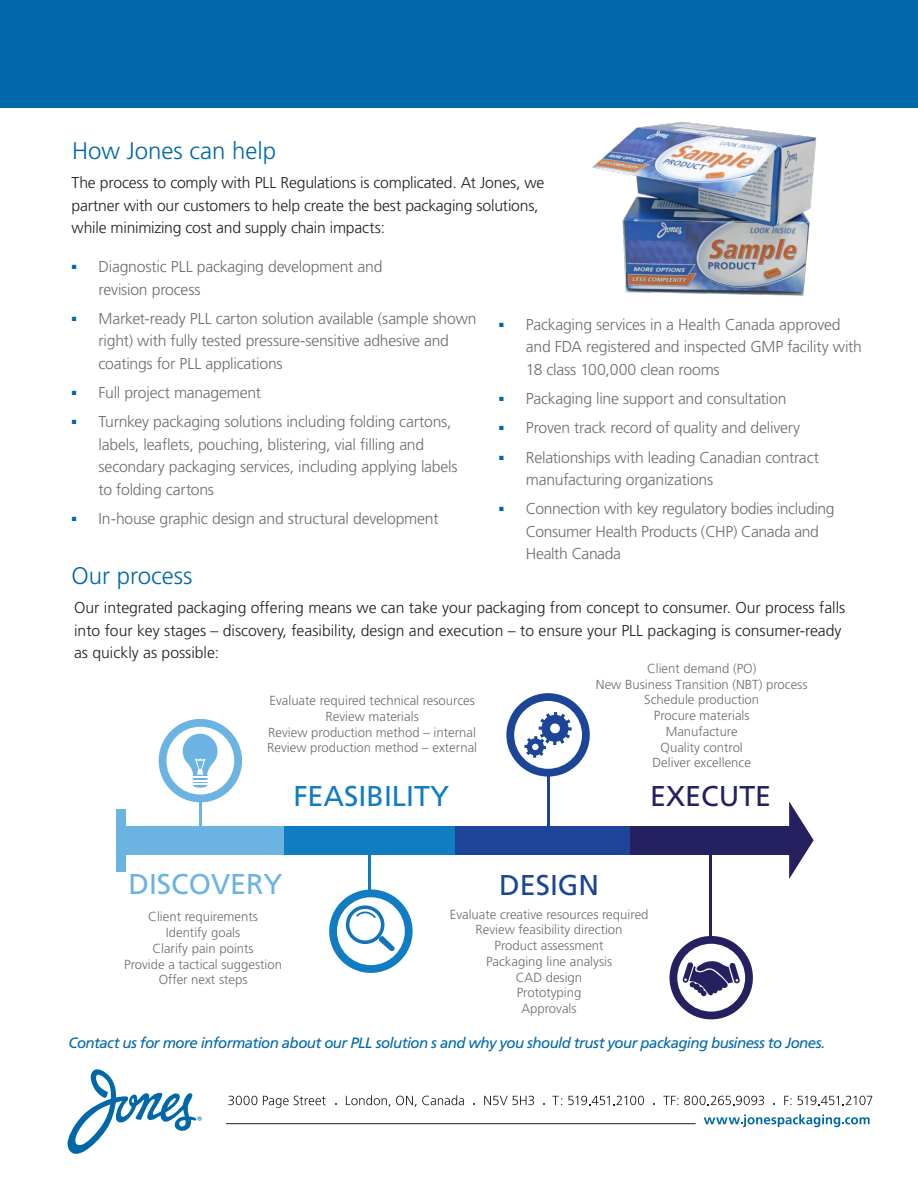
<style>
.page{position:relative;width:918px;height:1188px;background:#fff}
.page>*{position:absolute;margin:0;border:0;box-sizing:border-box;transform-origin:0 0}
.t1{font:28.65px "Frutiger";color:#107cc2}
.t2{font:28.65px "Frutiger";color:#6ab3e3}
.t3{font:28.65px "Frutiger";color:#252161}
.t4{font:28.65px "Frutiger";color:#1c4597}
.t5{font:300 24px "Frutiger";color:#0068a9}
.t6{font:300 15.75px/22.5px "Frutiger";letter-spacing:-.015em;color:#6c6d70}
.t7{font:300 15.75px/22.5px "Frutiger";color:#231f20}
.t8{font:italic 15px "Frutiger";letter-spacing:-.04em;color:#0068a9}
.t9{font:300 13.05px/15.8px "Frutiger";color:#6c6d70;text-align:center}
.t10{font:12.3px "Myriad Pro";color:#0068a9}
</style>
<div class="page">
<div style="left:0;top:0;width:918px;height:108px;background:#0068a9"></div>
<div style="left:121px;top:826px;width:163px;height:28px;background:#6ab3e3"></div>
<div style="left:284px;top:826px;width:172px;height:28px;background:#107cc2"></div>
<div style="left:456px;top:826px;width:187px;height:28px;background:#1c4597"></div>
<div style="left:630px;top:826px;width:163px;height:28px;background:#252161"></div>
<svg style="left:789px;top:802px;width:25px;height:77px"></svg>
<div style="left:116px;top:809px;width:10px;height:62px;background:#6ab3e3"></div>
<hr style="left:199px;top:788px;width:3px;height:63px;background:#6ab3e3">
<hr style="left:369px;top:851px;width:2px;height:58px;background:#107cc2">
<hr style="left:547px;top:745px;width:2px;height:85px;background:#1c4597">
<hr style="left:709px;top:845px;width:2px;height:106px;background:#252161">
<div style="left:159px;top:719px;width:83px;height:83px;background:#6ab3e3;border-radius:50%"></div>
<div style="left:166px;top:727px;width:68px;height:68px;background:#fff;border-radius:50%"></div>
<svg style="left:183px;top:734px;width:35px;height:54px"></svg>
<div style="left:329px;top:889px;width:84px;height:84px;background:#107cc2;border-radius:50%"></div>
<div style="left:337px;top:897px;width:68px;height:68px;background:#fff;border-radius:50%"></div>
<svg style="left:346px;top:905px;width:49px;height:46px"></svg>
<div style="left:506px;top:693px;width:84px;height:84px;background:#1c4597;border-radius:50%"></div>
<div style="left:514px;top:701px;width:68px;height:68px;background:#fff;border-radius:50%"></div>
<svg style="left:524px;top:712px;width:48px;height:46px"></svg>
<div style="left:670px;top:936px;width:83px;height:83px;background:#252161;border-radius:50%"></div>
<div style="left:677px;top:944px;width:68px;height:68px;background:#fff;border-radius:50%"></div>
<svg style="left:682px;top:961px;width:58px;height:35px"></svg>
<img style="left:592px;top:121px;width:225px;height:175px">
<svg style="left:67px;top:1069px;width:130px;height:85px"></svg>
<svg style="left:704px;top:1114px;width:166px;height:13px"></svg>
<hr style="left:226px;top:1123px;width:470px;height:1px;background:#231f20">
<svg style="left:228px;top:1096px;width:29px;height:9px"></svg>
<svg style="left:263px;top:1096px;width:63px;height:12px"></svg>
<svg style="left:346px;top:1095px;width:44px;height:12px"></svg>
<svg style="left:396px;top:1095px;width:68px;height:12px"></svg>
<svg style="left:484px;top:1096px;width:50px;height:9px"></svg>
<svg style="left:568px;top:1096px;width:76px;height:9px"></svg>
<svg style="left:552px;top:1096px;width:10px;height:9px"></svg>
<svg style="left:663px;top:1096px;width:15px;height:9px"></svg>
<svg style="left:684px;top:1096px;width:80px;height:9px"></svg>
<svg style="left:784px;top:1096px;width:8px;height:9px"></svg>
<svg style="left:798px;top:1096px;width:74px;height:9px"></svg>
<p class="t5" style="left:72px;top:137px;width:206px">How Jones can help</p>
<p class="t7" style="left:72px;top:172px;width:474px">The process to comply with PLL Regulations is complicated. At Jones, we partner with our customers to help create the best packaging solutions, while minimizing cost and supply chain impacts:</p>
<p class="t6" style="left:99px;top:256px;width:285px;text-indent:-27px"><sup>■</sup> Diagnostic PLL packaging development and revision process</p>
<p class="t6" style="left:99px;top:307px;width:380px;text-indent:-27px"><sup>■</sup> Market-ready PLL carton solution available (sample shown right) with fully tested pressure-sensitive adhesive and coatings for PLL applications</p>
<p class="t6" style="left:72px;top:382px;width:191px"><sup>■</sup> Full project management</p>
<p class="t6" style="left:99px;top:411px;width:361px;text-indent:-27px"><sup>■</sup> Turnkey packaging solutions including folding cartons, labels, leaflets, pouching, blistering, vial filling and secondary packaging services, including applying labels to folding cartons</p>
<p class="t6" style="left:72px;top:508px;width:369px"><sup>■</sup> In-house graphic design and structural development</p>
<p class="t6" style="left:526px;top:313px;width:338px;text-indent:-27px"><sup>■</sup> Packaging services in a Health Canada approved and FDA registered and inspected GMP facility with<br>18 class 100,000 clean rooms</p>
<p class="t6" style="left:499px;top:388px;width:289px"><sup>■</sup> Packaging line support and consultation</p>
<p class="t6" style="left:499px;top:417px;width:303px"><sup>■</sup> Proven track record of quality and delivery</p>
<p class="t6" style="left:526px;top:446px;width:295px;text-indent:-27px"><sup>■</sup> Relationships with leading Canadian contract manufacturing organizations</p>
<p class="t6" style="left:526px;top:498px;width:310px;text-indent:-27px"><sup>■</sup> Connection with key regulatory bodies including<br>Consumer Health Products (CHP) Canada and<br>Health Canada</p>
<p class="t5" style="left:72px;top:562px;width:122px">Our process</p>
<p class="t7" style="left:74px;top:597px;width:773px">Our integrated packaging offering means we can take your packaging from concept to consumer. Our process falls into four key stages – discovery, feasibility, design and execution – to ensure your PLL packaging is consumer-ready as quickly as possible:</p>
<p class="t9" style="left:596px;top:661px;width:213px">Client demand (PO)<br>New Business Transition (NBT) process<br>Schedule production<br>Procure materials<br>Manufacture<br>Quality control<br>Deliver excellence</p>
<h1 class="t3" style="left:650px;top:779px;width:122px">EXECUTE</h1>
<p class="t9" style="left:267px;top:693px;width:211px">Evaluate required technical resources<br>Review materials<br>Review production method – internal<br>Review production method – external</p>
<h1 class="t1" style="left:293px;top:779px;width:157px">FEASIBILITY</h1>
<h1 class="t2" style="left:128px;top:867px;width:156px">DISCOVERY</h1>
<p class="t9" style="left:124px;top:909px;width:159px">Client requirements<br>Identify goals<br>Clarify pain points<br>Provide a tactical suggestion<br>Offer next steps</p>
<h1 class="t4" style="left:499px;top:868px;width:102px">DESIGN</h1>
<p class="t9" style="left:450px;top:907px;width:200px">Evaluate creative resources required<br>Review feasibility direction<br>Product assessment<br>Packaging line analysis<br>CAD design<br>Prototyping<br>Approvals</p>
<p class="t8" style="left:69px;top:1034px;width:758px">Contact us for more information about our PLL solution s and why you should trust your packaging business to Jones.</p>
<p class="t10" style="left:197px;top:1114px;width:7px">®</p>
</div>
